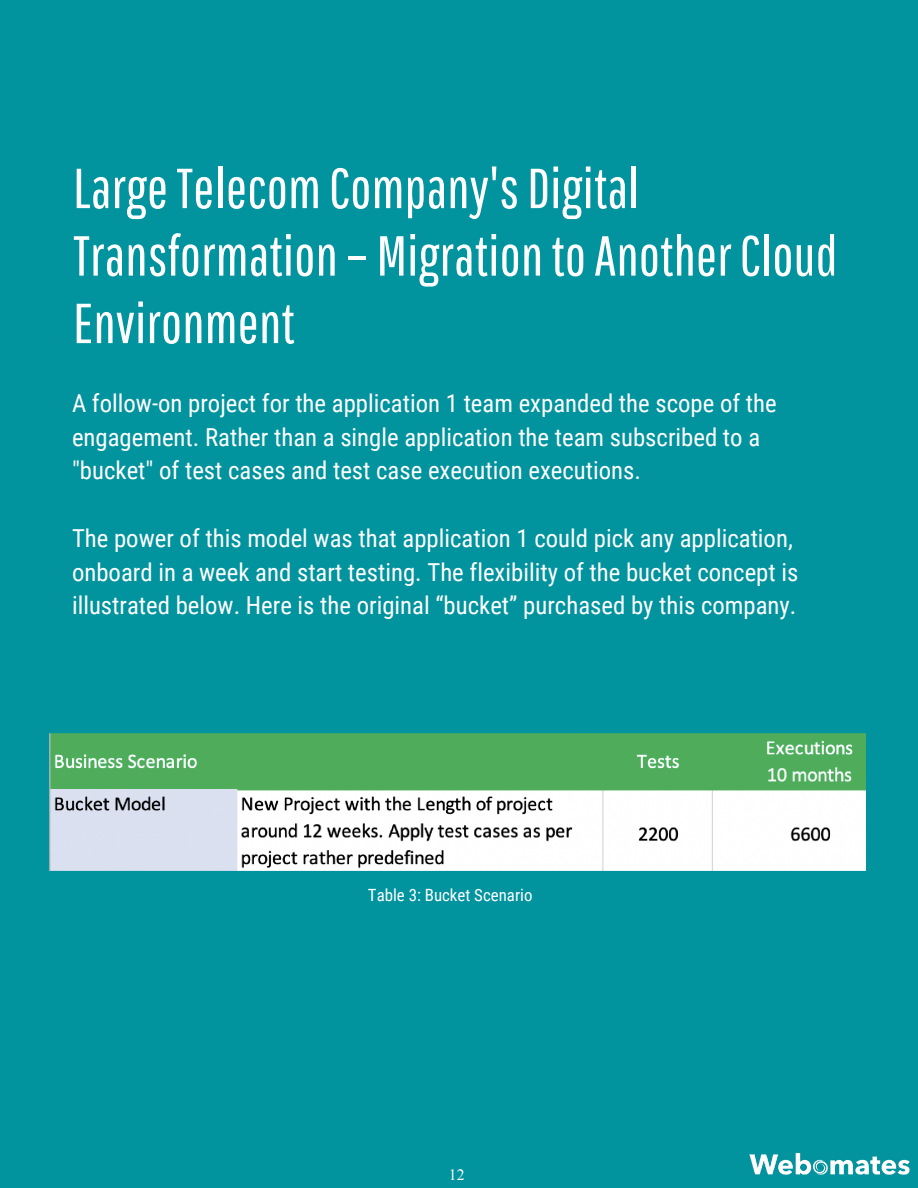
<style>
.page{position:relative;width:918px;height:1188px;background:#01939e}
.page>*{position:absolute;margin:0;border:0;box-sizing:border-box;transform-origin:0 0}
.t1{font:56.25px/67.5px "Pathway Gothic One";color:#fff}
.t2{font:24.75px/33.8px "Roboto Condensed";color:#fff}
.t3{font:16.8px "Roboto Condensed";color:#fff}
.t4{font:15.75px "Times New Roman";color:#fff}
</style>
<div class="page">
<img style="left:749px;top:1152px;width:161px;height:23px">
<img style="left:50px;top:733px;width:816px;height:138px">
<h1 class="t1" style="left:73px;top:153px;width:766px">Large Telecom Company's Digital<br>Transformation – Migration to Another Cloud<br>Environment</h1>
<p class="t2" style="left:72px;top:385px;width:706px">A follow-on project for the application 1 team expanded the scope of the engagement. Rather than a single application the team subscribed to a "bucket" of test cases and test case execution executions.</p>
<p class="t2" style="left:72px;top:520px;width:728px">The power of this model was that application 1 could pick any application, onboard in a week and start testing. The flexibility of the bucket concept is illustrated below. Here is the original “bucket” purchased by this company.</p>
<p class="t3" style="left:368px;top:883px;width:166px">Table 3: Bucket Scenario</p>
<p class="t4" style="left:449px;top:1164px;width:17px">12</p>
</div>
